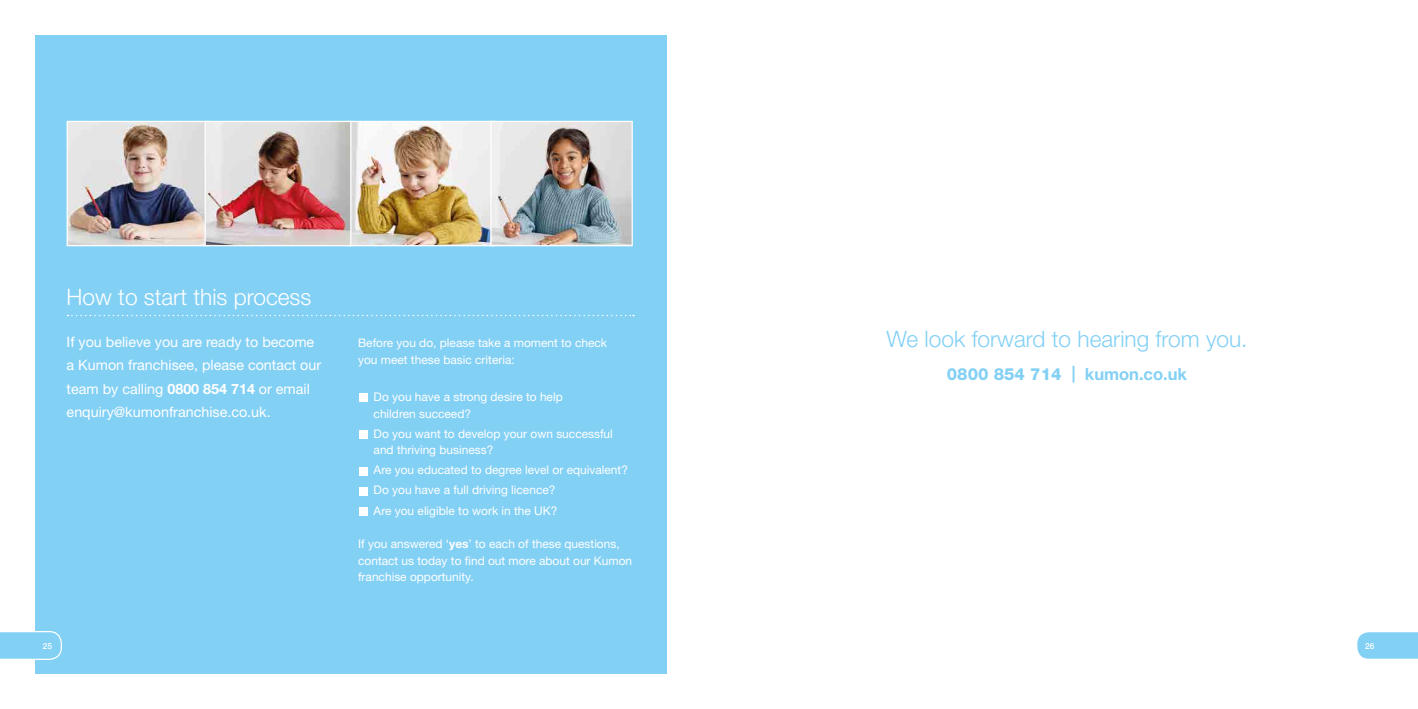
<style>
.page{position:relative;width:1418px;height:709px;background:#fff}
.page>*{position:absolute;margin:0;border:0;box-sizing:border-box;transform-origin:0 0}
.t1{font:300 22.62px "Helvetica Neue LT";color:#83d0f5}
.t2{font:300 22.62px "Helvetica Neue LT";color:#fff}
.t3{font:700 16.75px "Helvetica Neue LT";color:#83d0f5}
.t4{font:14.25px/23.5px "Helvetica Neue LT";color:#fff}
.t5{font:11.88px/16.8px "Helvetica Neue LT";color:#fff}
.t6{font:500 8.38px "Helvetica Neue LT";color:#fff}
.s1{font-weight:700}
.s2{font-weight:800}
</style>
<div class="page">
<div style="left:35px;top:35px;width:631px;height:638px;background:#83d0f5"></div>
<svg style="left:1357px;top:632px;width:60px;height:27px;background:#8ad2f5"></svg>
<svg style="left:67px;top:315px;width:567px;height:1px"></svg>
<div style="left:359px;top:430px;width:8px;height:8px;background:#fff"></div>
<div style="left:359px;top:393px;width:8px;height:9px;background:#fff"></div>
<div style="left:359px;top:487px;width:8px;height:8px;background:#fff"></div>
<div style="left:359px;top:467px;width:8px;height:8px;background:#fff"></div>
<div style="left:359px;top:507px;width:8px;height:8px;background:#fff"></div>
<svg style="left:0;top:631px;width:62px;height:29px"></svg>
<img style="left:66px;top:120px;width:567px;height:127px">
<h1 class="t2" style="left:67px;top:283px;width:246px">How to start this process</h1>
<p class="t4" style="left:67px;top:330px;width:256px">If you believe you are ready to become a Kumon franchisee, please contact our team by calling <span class="s1">0800 854 714</span> or email enquiry@kumonfranchise.co.uk.</p>
<p class="t5" style="left:358px;top:334px;width:250px">Before you do, please take a moment to check you meet these basic criteria:</p>
<p class="t5" style="left:373px;top:388px;width:191px">Do you have a strong desire to help children succeed?</p>
<p class="t5" style="left:373px;top:425px;width:241px">Do you want to develop your own successful and thriving business?</p>
<p class="t5" style="left:373px;top:460px;width:256px;line-height:20.1px">Are you educated to degree level or equivalent?<br>Do you have a full driving licence?<br>Are you eligible to work in the UK?</p>
<p class="t5" style="left:358px;top:535px;width:275px">If you answered ‘<span class="s1">yes</span>’ to each of these questions, contact us today to find out more about our Kumon franchise opportunity.</p>
<p class="t6" style="left:43px;top:640px;width:11px">25</p>
<p class="t6" style="left:43px;top:643px;width:11px">26</p>
<h1 class="t1" style="left:886px;top:325px;width:363px">We look forward to hearing from you.</h1>
<h2 class="t3" style="left:946px;top:364px;width:242px"><span class="s2">0800 854 714</span> | kumon.co.uk</h2>
<p class="t6" style="left:1364px;top:640px;width:11px">26</p>
<p class="t6" style="left:1369px;top:643px;width:11px">27</p>
</div>
